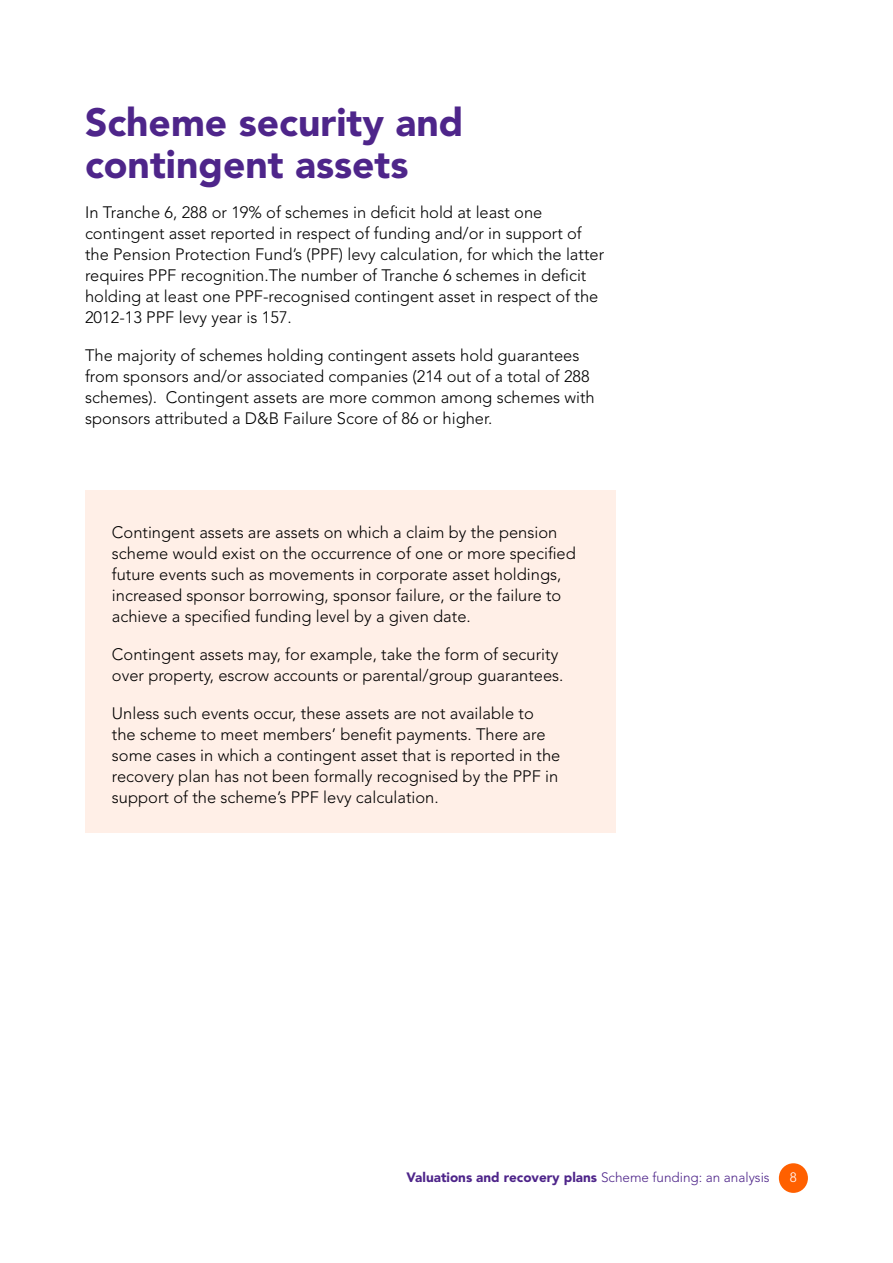
<style>
.page{position:relative;width:893px;height:1263px;background:#fff}
.page>*{position:absolute;margin:0;border:0;box-sizing:border-box;transform-origin:0 0}
.t1{font:900 39px/42px "Avenir LT Std";color:#4e258a}
.t2{font:300 16.5px/21px "Avenir LT Std";color:#000}
.t3{font:900 13.5px "Avenir LT Std";color:#4e258a}
.t4{font:300 13.5px "Avenir LT Std";color:#fff}
.s1{font-weight:300}
</style>
<div class="page">
<div style="left:779px;top:1163px;width:29px;height:30px;background:#ff6000;border-radius:50%"></div>
<div style="left:85px;top:490px;width:530px;height:342px;background:#ffefe7"></div>
<h1 class="t1" style="left:85px;top:101px;width:380px">Scheme security and contingent assets</h1>
<p class="t2" style="left:85px;top:202px;width:521px">In Tranche 6, 288 or 19% of schemes in deficit hold at least one contingent asset reported in respect of funding and/or in support of the Pension Protection Fund’s (PPF) levy calculation, for which the latter requires PPF recognition.The number of Tranche 6 schemes in deficit holding at least one PPF-recognised contingent asset in respect of the 2012-13 PPF levy year is 157.</p>
<p class="t2" style="left:85px;top:345px;width:511px">The majority of schemes holding contingent assets hold guarantees from sponsors and/or associated companies (214 out of a total of 288 schemes). Contingent assets are more common among schemes with sponsors attributed a D&amp;B Failure Score of 86 or higher.</p>
<p class="t2" style="left:112px;top:522px;width:465px">Contingent assets are assets on which a claim by the pension scheme would exist on the occurrence of one or more specified future events such as movements in corporate asset holdings, increased sponsor borrowing, sponsor failure, or the failure to achieve a specified funding level by a given date.</p>
<p class="t2" style="left:112px;top:644px;width:453px">Contingent assets may, for example, take the form of security over property, escrow accounts or parental/group guarantees.</p>
<p class="t2" style="left:112px;top:703px;width:450px">Unless such events occur, these assets are not available to the scheme to meet members’ benefit payments. There are some cases in which a contingent asset that is reported in the recovery plan has not been formally recognised by the PPF in support of the scheme’s PPF levy calculation.</p>
<p class="t3" style="left:407px;top:1169px;width:365px">Valuations and recovery plans <span class="s1">Scheme funding: an analysis</span></p>
<p class="t4" style="left:790px;top:1170px;width:9px">8</p>
</div>
